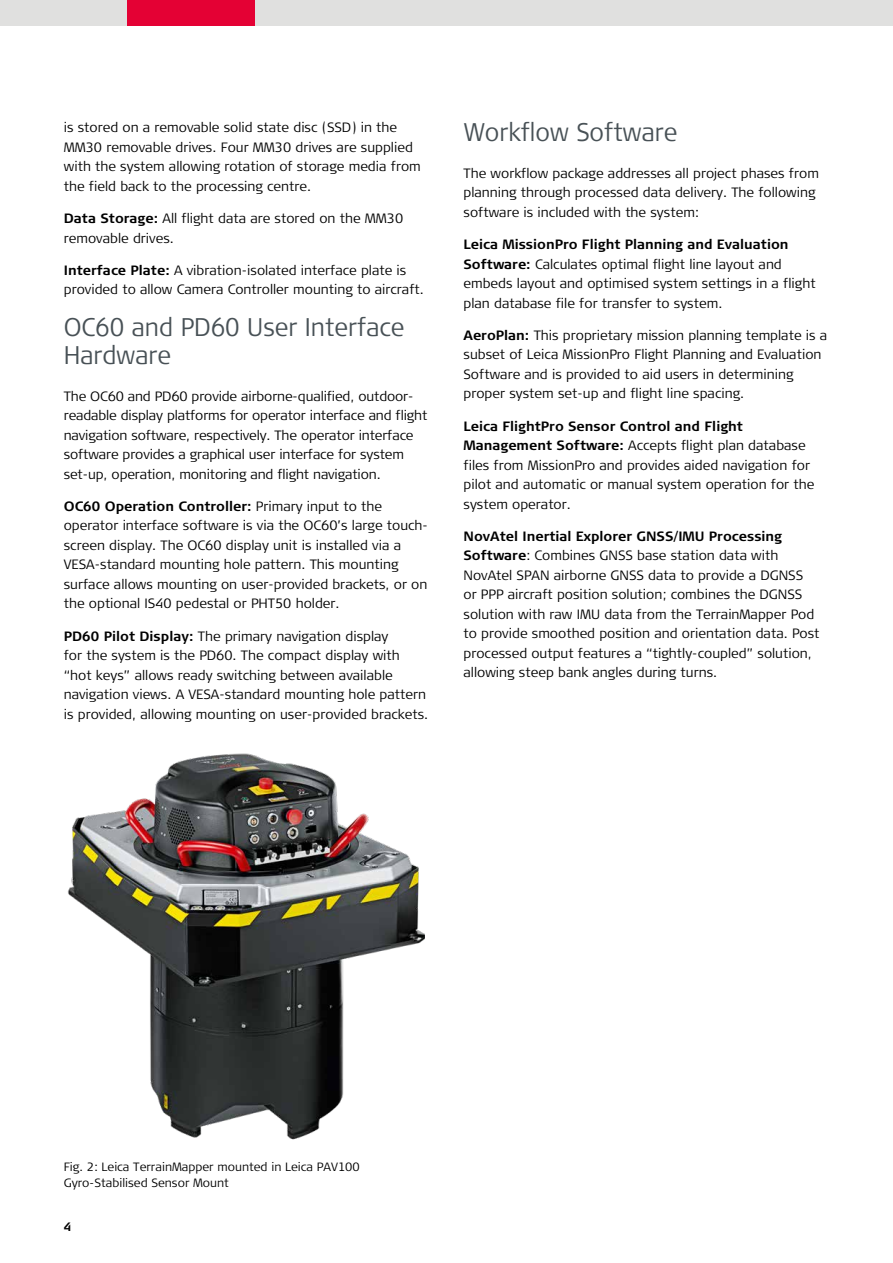
<style>
.page{position:relative;width:893px;height:1263px;background:#fff}
.page>*{position:absolute;margin:0;border:0;box-sizing:border-box;transform-origin:0 0}
.t1{font:300 25.5px/28.5px "Signa Column";color:#485156;scale:.94 1}
.t2{font:300 13.5px/19.5px "Signa Column";color:#000}
.t3{font:300 12px/16.5px "Signa Column";color:#000}
.t4{font:700 12px "Signa Column";color:#000}
.s1{font-weight:700}
</style>
<div class="page">
<div style="left:0;top:0;width:893px;height:26px;background:#e0e0df"></div>
<div style="left:128px;top:0;width:127px;height:26px;background:#e40134"></div>
<img style="left:67px;top:753px;width:357px;height:387px">
<p class="t2" style="left:64px;top:118px;width:359px">is stored on a removable solid state disc (SSD) in the MM30 removable drives. Four MM30 drives are supplied with the system allowing rotation of storage media from the field back to the processing centre.</p>
<p class="t2" style="left:64px;top:209px;width:341px"><span class="s1">Data Storage:</span> All flight data are stored on the MM30 removable drives.</p>
<p class="t2" style="left:64px;top:261px;width:362px"><span class="s1">Interface Plate:</span> A vibration-isolated interface plate is provided to allow Camera Controller mounting to aircraft.</p>
<h1 class="t1" style="left:64px;top:313px;width:364px">OC60 and PD60 User Interface<br>Hardware</h1>
<p class="t2" style="left:64px;top:386px;width:365px">The OC60 and PD60 provide airborne-qualified, outdoor&shy;readable display platforms for operator interface and flight navigation software, respectively. The operator interface software provides a graphical user interface for system set-up, operation, monitoring and flight navigation.</p>
<p class="t2" style="left:64px;top:497px;width:366px"><span class="s1">OC60 Operation Controller:</span> Primary input to the operator interface software is via the OC60’s large touch&shy;screen display. The OC60 display unit is installed via a VESA-standard mounting hole pattern. This mounting surface allows mounting on user-provided brackets, or on the optional IS40 pedestal or PHT50 holder.</p>
<p class="t2" style="left:64px;top:626px;width:366px"><span class="s1">PD60 Pilot Display:</span> The primary navigation display<br>for the system is the PD60. The compact display with “hot keys” allows ready switching between available navigation views. A VESA-standard mounting hole pattern is provided, allowing mounting on user-provided brackets.</p>
<h1 class="t1" style="left:463px;top:119px;width:229px">Workflow Software</h1>
<p class="t2" style="left:463px;top:164px;width:357px">The workflow package addresses all project phases from planning through processed data delivery. The following software is included with the system:</p>
<p class="t2" style="left:463px;top:235px;width:354px"><span class="s1">Leica MissionPro Flight Planning and Evaluation Software:</span> Calculates optimal flight line layout and embeds layout and optimised system settings in a flight plan database file for transfer to system.</p>
<p class="t2" style="left:463px;top:326px;width:365px"><span class="s1">AeroPlan:</span> This proprietary mission planning template is a subset of Leica MissionPro Flight Planning and Evaluation Software and is provided to aid users in determining proper system set-up and flight line spacing.</p>
<p class="t2" style="left:463px;top:416px;width:352px"><span class="s1">Leica FlightPro Sensor Control and Flight Management Software:</span> Accepts flight plan database files from MissionPro and provides aided navigation for pilot and automatic or manual system operation for the system operator.</p>
<p class="t2" style="left:463px;top:527px;width:358px"><span class="s1">NovAtel Inertial Explorer GNSS/IMU Processing Software</span>: Combines GNSS base station data with NovAtel SPAN airborne GNSS data to provide a DGNSS or PPP aircraft position solution; combines the DGNSS solution with raw IMU data from the TerrainMapper Pod to provide smoothed position and orientation data. Post processed output features a “tightly-coupled” solution, allowing steep bank angles during turns.</p>
<p class="t3" style="left:64px;top:1158px;width:298px">Fig. 2: Leica TerrainMapper mounted in Leica PAV100<br>Gyro-Stabilised Sensor Mount</p>
<p class="t4" style="left:64px;top:1219px;width:9px">4</p>
</div>
